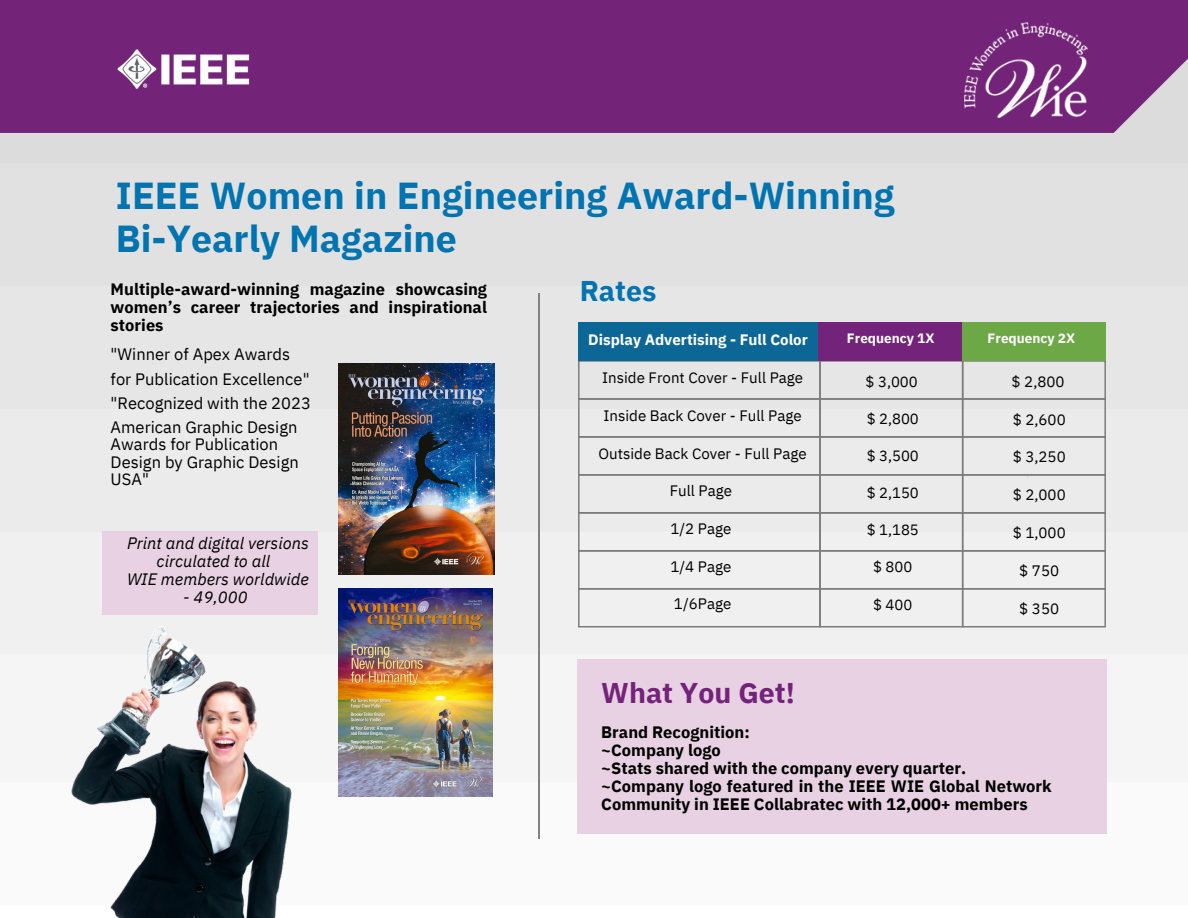
<style>
.page{position:relative;width:1188px;height:918px;background:#fff}
.page>*{position:absolute;margin:0;border:0;box-sizing:border-box;transform-origin:0 0}
.t1{font:700 37.5px/43.8px "IBM Plex Sans";color:#0074b0}
.t2{font:700 28.5px "IBM Plex Sans";color:#74237b}
.t3{font:700 28.5px "IBM Plex Sans";color:#0074b0}
.t4{font:700 16.5px/18px "IBM Plex Sans";color:#000;text-align:justify}
.t5{font:16.5px/24.3px "IBM Plex Sans";color:#000}
.t6{font:italic 16.5px/18px "IBM Plex Sans";color:#000;text-align:center}
.t7{font:15.15px "IBM Plex Sans";color:#000001}
.t8{font:700 15.15px "IBM Plex Sans";color:#fff}
.t9{font:14.85px "IBM Plex Sans";color:#000001}
.t10{font:700 13.5px "IBM Plex Sans";color:#fff}
</style>
<div class="page">
<img style="left:0;top:0;width:1188px;height:839px">
<img style="left:965px;top:22px;width:122px;height:96px">
<img style="left:114px;top:44px;width:141px;height:50px">
<div style="left:102px;top:531px;width:215px;height:84px;background:#e7d1e2"></div>
<hr style="left:539px;top:293px;width:1px;height:545px;background:#828282">
<div style="left:577px;top:660px;width:530px;height:174px;background:#e7d1e2"></div>
<svg style="left:578px;top:360px;width:528px;height:267px"></svg>
<div style="left:579px;top:322px;width:241px;height:38px;background:#0c6796"></div>
<div style="left:819px;top:322px;width:143px;height:38px;background:#74237b"></div>
<div style="left:962px;top:322px;width:143px;height:38px;background:#6da847"></div>
<img style="left:60px;top:619px;width:257px;height:299px">
<img style="left:338px;top:363px;width:157px;height:211px">
<img style="left:339px;top:589px;width:154px;height:208px">
<h4 class="t1" style="left:116px;top:173px;width:780px">IEEE Women in Engineering Award-Winning<br>Bi-Yearly Magazine</h4>
<p class="t3" style="left:580px;top:272px;width:78px">Rates</p>
<p class="t4" style="left:111px;top:280px;width:378px">Multiple-award-winning magazine showcasing women’s career trajectories and inspirational stories</p>
<p class="t5" style="left:111px;top:342px;width:202px">"Winner of Apex Awards for Publication Excellence" "Recognized with the 2023<br>American Graphic Design</p>
<p class="t5" style="left:111px;top:435px;width:190px;line-height:18px">Awards for Publication<br>Design by Graphic Design</p>
<p class="t5" style="left:111px;top:467px;width:40px">USA"</p>
<p class="t8" style="left:588px;top:330px;width:221px">Display Advertising - Full Color</p>
<p class="t7" style="left:602px;top:368px;width:203px">Inside Front Cover - Full Page</p>
<p class="t7" style="left:604px;top:405px;width:200px">Inside Back Cover - Full Page</p>
<p class="t7" style="left:599px;top:443px;width:210px">Outside Back Cover - Full Page</p>
<p class="t7" style="left:670px;top:481px;width:64px">Full Page</p>
<p class="t7" style="left:670px;top:518px;width:63px">1/2 Page</p>
<p class="t7" style="left:670px;top:556px;width:63px">1/4 Page</p>
<p class="t7" style="left:674px;top:594px;width:59px">1/6Page</p>
<h2 class="t10" style="left:847px;top:330px;width:89px">Frequency 1X</h2>
<h4 class="t9" style="left:866px;top:371px;width:54px">$ 3,000</h4>
<h4 class="t9" style="left:867px;top:409px;width:54px">$ 2,800</h4>
<h4 class="t9" style="left:867px;top:446px;width:54px">$ 3,500</h4>
<h4 class="t9" style="left:867px;top:483px;width:54px">$ 2,150</h4>
<h4 class="t9" style="left:867px;top:520px;width:54px">$ 1,185</h4>
<h4 class="t9" style="left:873px;top:557px;width:41px">$ 800</h4>
<h4 class="t9" style="left:873px;top:594px;width:41px">$ 400</h4>
<h4 class="t6" style="left:127px;top:534px;width:183px">Print and digital versions circulated to all<br>WIE members worldwide</h4>
<h4 class="t6" style="left:183px;top:588px;width:66px">- 49,000</h4>
<h4 class="t2" style="left:601px;top:674px;width:195px">What You Get!</h4>
<p class="t10" style="left:988px;top:330px;width:89px">Frequency 2X</p>
<h3 class="t7" style="left:1012px;top:371px;width:55px">$ 2,800</h3>
<h3 class="t7" style="left:1013px;top:409px;width:55px">$ 2,600</h3>
<h3 class="t7" style="left:1013px;top:447px;width:55px">$ 3,250</h3>
<h3 class="t7" style="left:1013px;top:485px;width:55px">$ 2,000</h3>
<h3 class="t7" style="left:1013px;top:522px;width:55px">$ 1,000</h3>
<h3 class="t7" style="left:1019px;top:560px;width:41px">$ 750</h3>
<h3 class="t7" style="left:1019px;top:598px;width:41px">$ 350</h3>
<h2 class="t4" style="left:601px;top:723px;width:452px;text-align:left">Brand Recognition:<br>~Company logo<br>~Stats shared with the company every quarter. ~Company logo featured in the IEEE WIE Global Network Community in IEEE Collabratec with 12,000+ members</h2>
</div>
